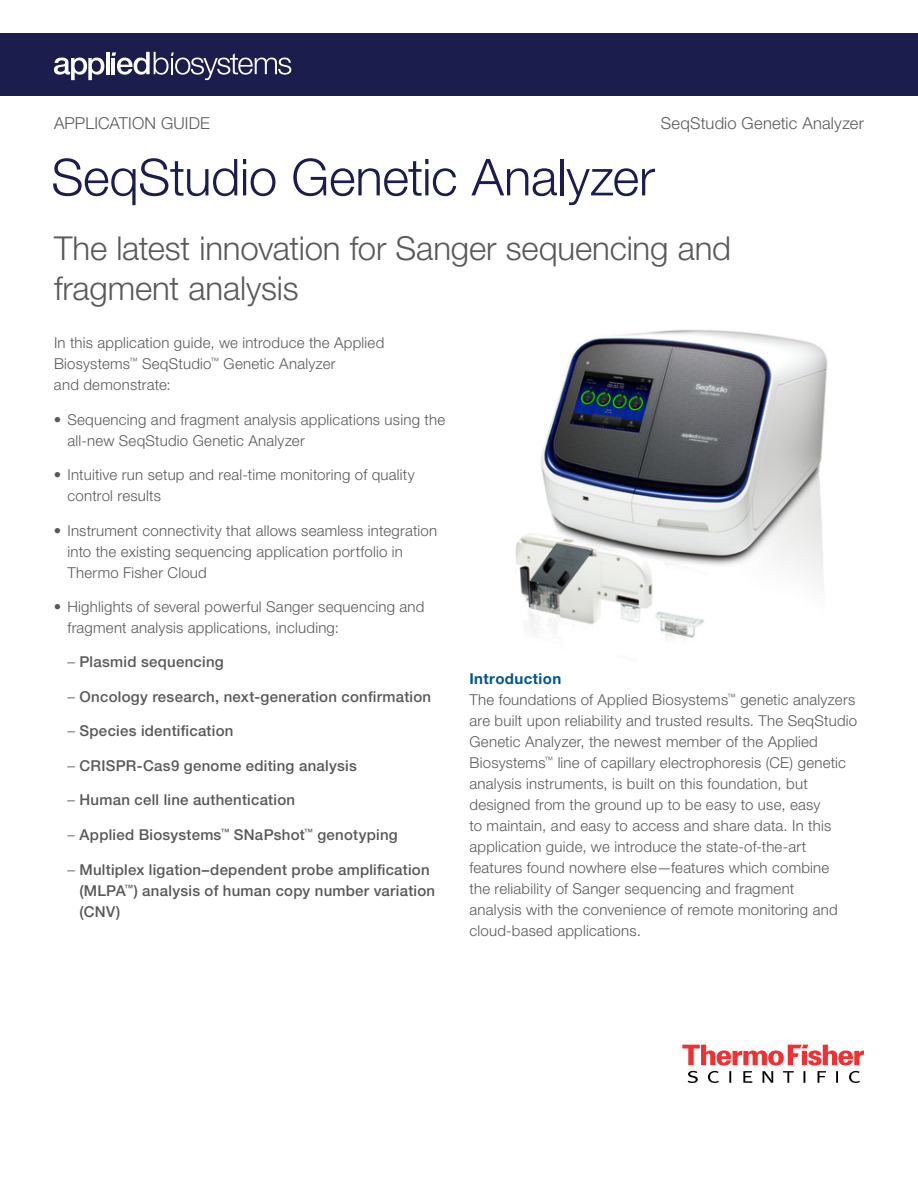
<style>
.page{position:relative;width:918px;height:1188px;background:#fff}
.page>*{position:absolute;margin:0;border:0;box-sizing:border-box;transform-origin:0 0}
.t1{font:300 51px "Helvetica Neue LT Std";letter-spacing:-.01em;color:#1b1e4d}
.t2{font:300 33px/40.5px "Helvetica Neue LT Std";letter-spacing:-.005em;color:#58595b}
.t3{font:300 16.5px "Helvetica Neue LT Std";letter-spacing:.01em;color:#58595b}
.t4{font:300 15px/21px "Helvetica Neue LT Std";letter-spacing:.015em;color:#58595b}
.t5{font:500 15px/21px "Helvetica Neue LT Std";letter-spacing:.015em;color:#58595b}
.s1{font-weight:300}
.s2{font-weight:700;color:#00558a}
</style>
<div class="page">
<svg style="left:682px;top:1045px;width:182px;height:38px"></svg>
<img style="left:515px;top:329px;width:313px;height:311px">
<div style="left:0;top:33px;width:918px;height:63px;background:#1b1e4d"></div>
<svg style="left:54px;top:58px;width:50px;height:22px"></svg>
<hr style="left:106px;top:52px;width:3px;height:22px;background:#fff">
<svg style="left:112px;top:52px;width:179px;height:28px"></svg>
<p class="t3" style="left:54px;top:113px;width:158px">APPLICATION GUIDE</p>
<p class="t3" style="left:661px;top:113px;width:205px">SeqStudio Genetic Analyzer</p>
<h1 class="t1" style="left:51px;top:146px;width:605px">SeqStudio Genetic Analyzer</h1>
<h2 class="t2" style="left:54px;top:227px;width:679px">The latest innovation for Sanger sequencing and fragment analysis</h2>
<p class="t4" style="left:54px;top:332px;width:332px">In this application guide, we introduce the Applied<br>Biosystems<sup>™</sup> SeqStudio<sup>™</sup> Genetic Analyzer<br>and demonstrate:</p>
<p class="t4" style="left:67px;top:408px;width:379px;text-indent:-13px">• Sequencing and fragment analysis applications using the all-new SeqStudio Genetic Analyzer</p>
<p class="t4" style="left:67px;top:464px;width:349px;text-indent:-13px">• Intuitive run setup and real-time monitoring of quality control results</p>
<p class="t4" style="left:67px;top:519px;width:371px;text-indent:-13px">• Instrument connectivity that allows seamless integration into the existing sequencing application portfolio in<br>Thermo Fisher Cloud</p>
<p class="t4" style="left:67px;top:596px;width:358px;text-indent:-13px">• Highlights of several powerful Sanger sequencing and fragment analysis applications, including:</p>
<p class="t5" style="left:67px;top:652px;width:158px"><span class="s1">–</span> Plasmid sequencing</p>
<p class="t5" style="left:67px;top:686px;width:365px"><span class="s1">–</span> Oncology research, next-generation confirmation</p>
<p class="t5" style="left:67px;top:721px;width:167px"><span class="s1">–</span> Species identification</p>
<p class="t5" style="left:67px;top:755px;width:291px"><span class="s1">–</span> CRISPR-Cas9 genome editing analysis</p>
<p class="t5" style="left:67px;top:790px;width:229px"><span class="s1">–</span> Human cell line authentication</p>
<p class="t5" style="left:67px;top:824px;width:332px"><span class="s1">–</span> Applied Biosystems<sup>™</sup> SNaPshot<sup>™</sup> genotyping</p>
<p class="t5" style="left:79px;top:859px;width:357px;text-indent:-12px"><span class="s1">–</span> Multiplex ligation–dependent probe amplification (MLPA<sup>™</sup>) analysis of human copy number variation (CNV)</p>
<p class="t4" style="left:469px;top:668px;width:389px"><span class="s2">Introduction<br></span>The foundations of Applied Biosystems<sup>™</sup> genetic analyzers are built upon reliability and trusted results. The SeqStudio Genetic Analyzer, the newest member of the Applied Biosystems<sup>™</sup> line of capillary electrophoresis (CE) genetic analysis instruments, is built on this foundation, but designed from the ground up to be easy to use, easy<br>to maintain, and easy to access and share data. In this application guide, we introduce the state-of-the-art features found nowhere else—features which combine<br>the reliability of Sanger sequencing and fragment<br>analysis with the convenience of remote monitoring and cloud-based applications.</p>
</div>
